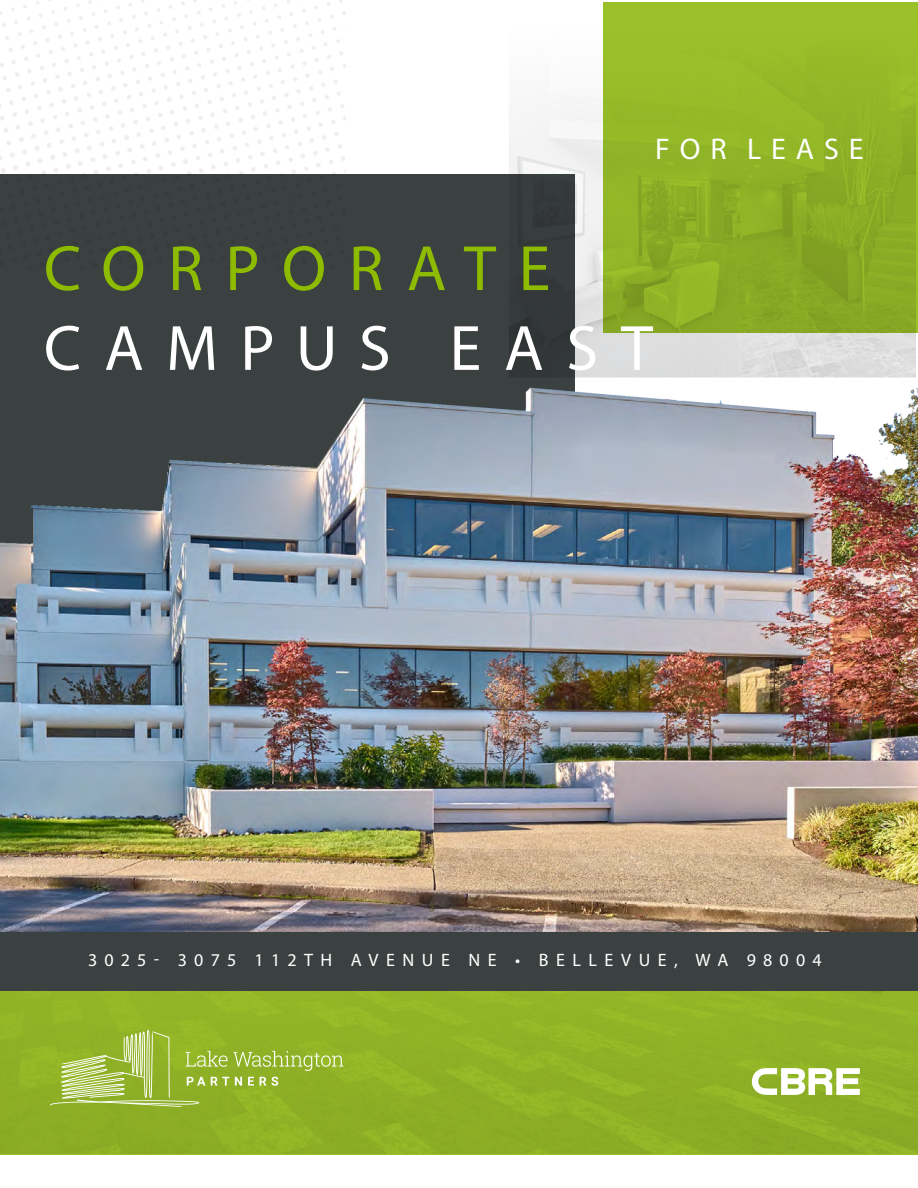
<style>
.page{position:relative;width:918px;height:1188px;background:#fff}
.page>*{position:absolute;margin:0;border:0;box-sizing:border-box;transform-origin:0 0}
.t1{font:64.5px/79.8px "Myriad Pro";letter-spacing:.35em;color:#fff}
.t2{font:30px "Myriad Pro";letter-spacing:.33em;color:#fff}
.t3{font:18px "Myriad Pro";letter-spacing:.405em;color:#fff}
.s1{color:#8dbb00}
</style>
<div class="page">
<div style="left:0;top:174px;width:575px;height:426px;background:#3b4040"></div>
<div style="left:0;top:962px;width:918px;height:193px;background:#8fb226"></div>
<svg style="left:752px;top:1068px;width:108px;height:27px"></svg>
<img style="left:509px;top:96px;width:407px;height:281px">
<svg style="left:603px;top:2px;width:315px;height:331px;fill:#91b427"></svg>
<img style="left:0;top:387px;width:918px;height:546px">
<svg style="left:50px;top:1030px;width:294px;height:77px"></svg>
<div style="left:0;top:933px;width:918px;height:58px;background:#3b4040"></div>
<p class="t2" style="left:655px;top:131px;width:210px">FOR LEASE</p>
<p class="t1" style="left:44px;top:228px;width:611px"><span class="s1">CORPORATE<br></span>CAMPUS EAST</p>
<p class="t3" style="left:88px;top:949px;width:735px">3025- 3075 112TH AVENUE NE • BELLEVUE, WA 98004</p>
</div>
